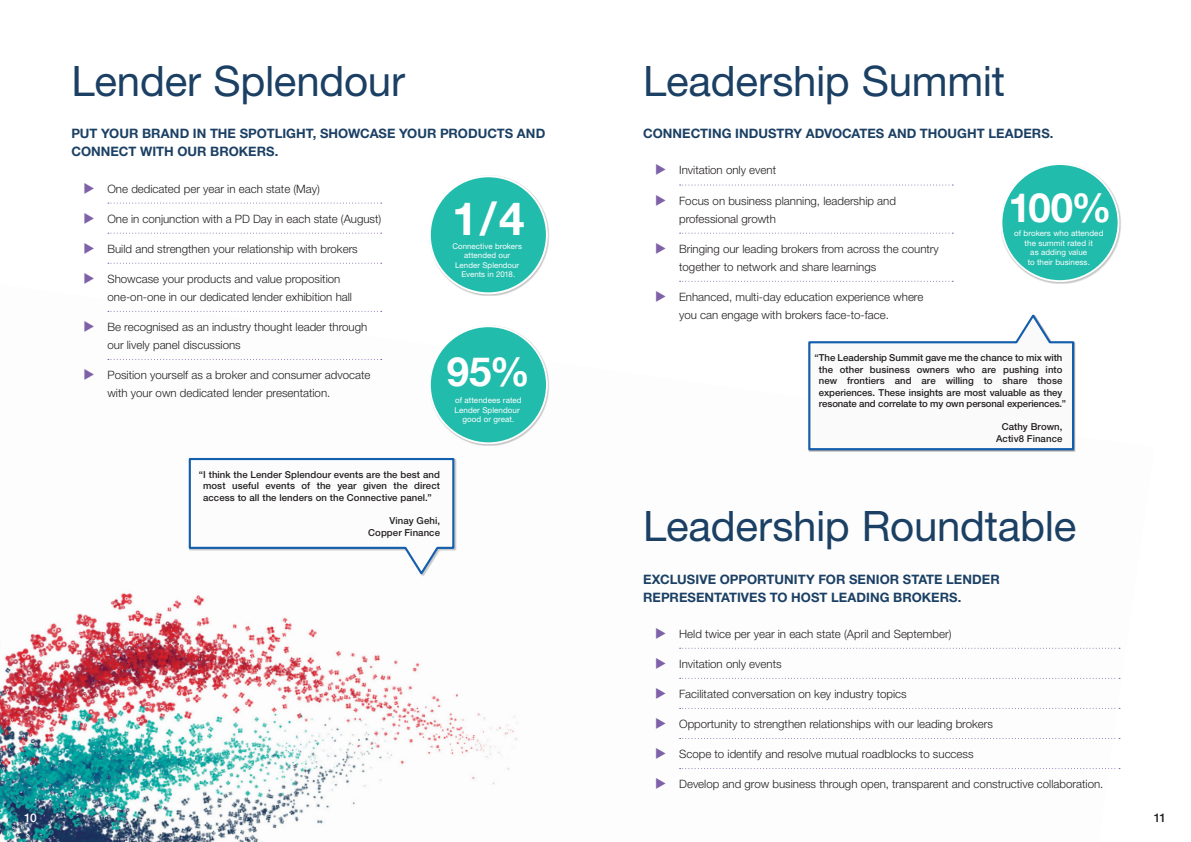
<style>
.page{position:relative;width:1191px;height:842px;background:#fff}
.page>*{position:absolute;margin:0;border:0;box-sizing:border-box;transform-origin:0 0}
.t1{font:700 45.7px "Helvetica Neue";color:#fff}
.Section_Hed{font:42px "Helvetica Neue LT Std";letter-spacing:-.005em;color:#1b4064}
.t2{font:700 40.2px "Helvetica Neue";color:#fff}
.Section_Lede{font:700 13px/18px "Helvetica Neue LT Std";color:#1b4064}
.Verso_Page{font:500 12px "Helvetica Neue LT Std";color:#fff}
.t3{font:500 12px "Helvetica Neue LT Std";color:#231f20}
.t4{font:300 11.5px/18px "Helvetica Neue LT Std";color:#231f20}
.t5{font:500 9.6px/11.5px "Helvetica Neue LT Std";letter-spacing:.005em;color:#231f20;text-align:center}
.t6{font:8px/9.6px "Helvetica Neue LT Std";letter-spacing:.005em;color:#fff;text-align:center}
.t7{font:7.9px/9.5px "Helvetica Neue LT Std";letter-spacing:.005em;color:#fff;text-align:center}
</style>
<div class="page">
<img style="left:0;top:310px;width:1121px;height:532px">
<div style="left:429px;top:176px;width:121px;height:120px;background:#231f20;opacity:.25"></div>
<svg style="left:429px;top:175px;width:119px;height:119px"></svg>
<svg style="left:108px;top:203px;width:274px;height:1px"></svg>
<svg style="left:108px;top:233px;width:274px;height:1px"></svg>
<svg style="left:108px;top:263px;width:274px;height:1px"></svg>
<svg style="left:108px;top:311px;width:274px;height:1px"></svg>
<svg style="left:108px;top:359px;width:274px;height:1px"></svg>
<div style="left:429px;top:325px;width:121px;height:121px;background:#231f20;opacity:.25"></div>
<div style="left:430px;top:326px;width:117px;height:117px;background:#22bcac;border-radius:50%"></div>
<div style="left:429px;top:325px;width:119px;height:119px;border:2px solid #fff;border-radius:50%"></div>
<svg style="left:188px;top:457px;width:267px;height:120px"></svg>
<svg style="left:679px;top:185px;width:274px;height:1px"></svg>
<svg style="left:679px;top:233px;width:274px;height:1px"></svg>
<svg style="left:679px;top:281px;width:274px;height:1px"></svg>
<svg style="left:679px;top:648px;width:441px;height:1px"></svg>
<svg style="left:679px;top:678px;width:441px;height:1px"></svg>
<svg style="left:679px;top:708px;width:441px;height:1px"></svg>
<svg style="left:679px;top:738px;width:441px;height:1px"></svg>
<svg style="left:679px;top:768px;width:441px;height:1px"></svg>
<svg style="left:808px;top:313px;width:266px;height:138px"></svg>
<div style="left:1000px;top:163px;width:121px;height:121px;background:#231f20;opacity:.25"></div>
<div style="left:1001px;top:164px;width:117px;height:117px;background:#22bcac;border-radius:50%"></div>
<div style="left:1000px;top:163px;width:119px;height:119px;border:2px solid #fff;border-radius:50%"></div>
<svg style="left:85px;top:321px;width:9px;height:11px"></svg>
<svg style="left:85px;top:369px;width:9px;height:11px"></svg>
<svg style="left:656px;top:627px;width:9px;height:11px"></svg>
<svg style="left:656px;top:657px;width:9px;height:11px"></svg>
<svg style="left:656px;top:687px;width:9px;height:11px"></svg>
<svg style="left:656px;top:718px;width:9px;height:11px"></svg>
<svg style="left:656px;top:748px;width:9px;height:11px"></svg>
<svg style="left:656px;top:778px;width:9px;height:11px"></svg>
<p class="Section_Hed" style="left:71px;top:56px;width:335px">Lender Splendour</p>
<p class="Section_Hed" style="left:643px;top:56px;width:363px">Leadership Summit</p>
<p class="Section_Lede" style="left:71px;top:124px;width:475px">PUT YOUR BRAND IN THE SPOTLIGHT, SHOWCASE YOUR PRODUCTS AND<br>CONNECT WITH OUR BROKERS.</p>
<p class="t4" style="left:107px;top:179px;width:214px">One dedicated per year in each state (May)</p>
<p class="t4" style="left:107px;top:209px;width:275px">One in conjunction with a PD Day in each state (August)</p>
<p class="t4" style="left:107px;top:239px;width:252px">Build and strengthen your relationship with brokers</p>
<p class="t4" style="left:107px;top:269px;width:246px">Showcase your products and value proposition one-on-one in our dedicated lender exhibition hall</p>
<p class="t4" style="left:107px;top:317px;width:261px">Be recognised as an industry thought leader through our lively panel discussions</p>
<p class="t4" style="left:107px;top:366px;width:264px">Position yourself as a broker and consumer advocate with your own dedicated lender presentation.</p>
<p class="t1" style="left:452px;top:183px;width:74px">1/4</p>
<p class="t7" style="left:452px;top:241px;width:71px">Connective brokers attended our<br>Lender Splendour<br>Events in 2018.</p>
<p class="t2" style="left:447px;top:340px;width:84px">95%</p>
<p class="t6" style="left:454px;top:395px;width:68px">of attendees rated<br>Lender Splendour good or great.</p>
<p class="t5" style="left:199px;top:469px;width:243px">“I think the Lender Splendour events are the best and most useful events of the year given the direct access to all the lenders on the Connective panel.”</p>
<p class="t5" style="left:368px;top:515px;width:73px;text-align:right">Vinay Gehi,<br>Copper Finance</p>
<p class="Section_Lede" style="left:643px;top:124px;width:412px">CONNECTING INDUSTRY ADVOCATES AND THOUGHT LEADERS.</p>
<p class="t4" style="left:679px;top:161px;width:98px">Invitation only event</p>
<p class="t4" style="left:679px;top:191px;width:218px">Focus on business planning, leadership and professional growth</p>
<p class="t4" style="left:679px;top:239px;width:261px">Bringing our leading brokers from across the country together to network and share learnings</p>
<p class="t4" style="left:679px;top:287px;width:246px">Enhanced, multi-day education experience where you can engage with brokers face-to-face.</p>
<p class="t2" style="left:1008px;top:176px;width:105px">100%</p>
<p class="t6" style="left:1014px;top:228px;width:91px">of brokers who attended the summit rated it<br>as adding value<br>to their business.</p>
<p class="t5" style="left:814px;top:352px;width:253px">“The Leadership Summit gave me the chance to mix with the other business owners who are pushing into new frontiers and are willing to share those experiences. These insights are most valuable as they resonate and correlate to my own personal experiences.”</p>
<p class="t5" style="left:996px;top:421px;width:68px">Cathy Brown,<br>Activ8 Finance</p>
<p class="Section_Hed" style="left:643px;top:501px;width:435px">Leadership Roundtable</p>
<p class="Section_Lede" style="left:643px;top:570px;width:358px">EXCLUSIVE OPPORTUNITY FOR SENIOR STATE LENDER<br>REPRESENTATIVES TO HOST LEADING BROKERS.</p>
<p class="t4" style="left:679px;top:624px;width:274px">Held twice per year in each state (April and September)</p>
<p class="t4" style="left:679px;top:654px;width:104px">Invitation only events</p>
<p class="t4" style="left:679px;top:684px;width:229px">Facilitated conversation on key industry topics</p>
<p class="t4" style="left:679px;top:714px;width:315px">Opportunity to strengthen relationships with our leading brokers</p>
<p class="t4" style="left:679px;top:745px;width:296px">Scope to identify and resolve mutual roadblocks to success</p>
<p class="t4" style="left:679px;top:775px;width:426px">Develop and grow business through open, transparent and constructive collaboration.</p>
<p class="Verso_Page" style="left:24px;top:811px;width:14px">10</p>
<p class="t3" style="left:1153px;top:811px;width:14px">11</p>
</div>
